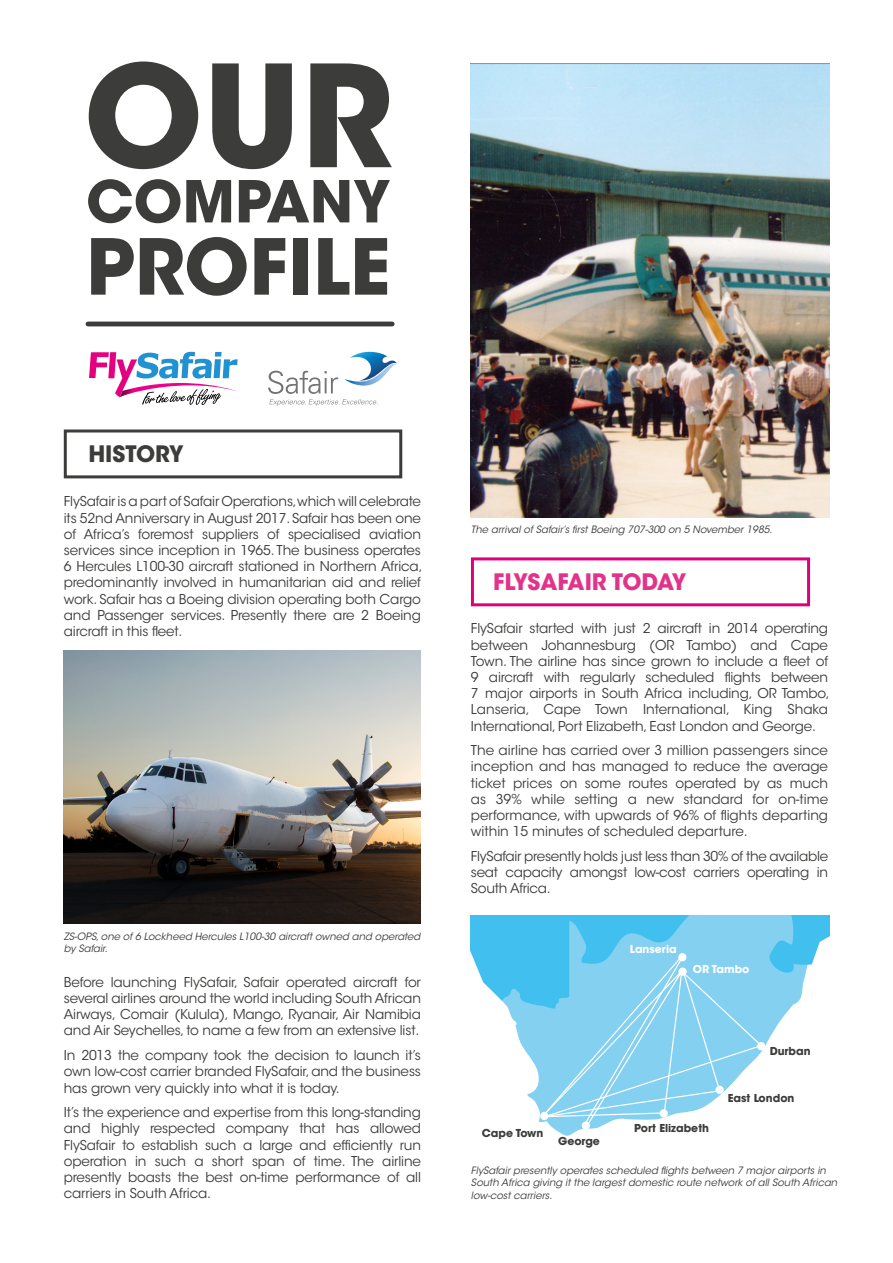
<style>
.page{position:relative;width:893px;height:1263px;background:#fff}
.page>*{position:absolute;margin:0;border:0;box-sizing:border-box;transform-origin:0 0}
.t1{font:700 140.25px "ITC Avant Garde Std";color:#3c3c3b}
.t2{font:700 76.5px "ITC Avant Garde Std";color:#3c3c3b}
.t3{font:700 57.3px "ITC Avant Garde Std";color:#3c3c3b}
.t4{font:700 22.5px "ITC Avant Garde Std";letter-spacing:-.01em;color:#e2338a}
.t5{font:700 22.5px "ITC Avant Garde Std";color:#3c3c3b}
.t6{font:13.5px/16.2px "ITC Avant Garde Std";letter-spacing:-.01em;color:#3c3c3b;text-align:justify}
.t7{font:700 10.8px "ITC Avant Garde Std";color:#3c3c3b}
.t8{font:700 10.8px "ITC Avant Garde Std";color:#fff}
.t9{font:italic 10.05px/12px "ITC Avant Garde Std";color:#3c3c3b}
</style>
<div class="page">
<div style="left:64px;top:429px;width:338px;height:49px;border:3px solid #3c3c3b"></div>
<img style="left:64px;top:651px;width:357px;height:272px">
<svg style="left:89px;top:352px;width:149px;height:53px"></svg>
<svg style="left:268px;top:352px;width:129px;height:54px"></svg>
<hr style="left:88px;top:322px;width:304px;height:4px;background:#3c3c3b">
<div style="left:471px;top:557px;width:339px;height:49px;border:3px solid #df007f"></div>
<svg style="left:471px;top:915px;width:358px;height:218px"></svg>
<img style="left:471px;top:64px;width:358px;height:453px">
<h1 class="t1" style="left:84px;top:25px;width:310px">OUR</h1>
<h3 class="t3" style="left:86px;top:164px;width:306px">COMPANY</h3>
<h2 class="t2" style="left:86px;top:217px;width:306px">PROFILE</h2>
<h3 class="t5" style="left:88px;top:439px;width:97px">HISTORY</h3>
<p class="t6" style="left:64px;top:494px;width:360px;text-align:left">FlySafair is a part of Safair Operations,which will celebrate its 52nd Anniversary in August 2017. Safair has been one of Africa’s foremost suppliers of specialised aviation services since inception in 1965. The business operates 6 Hercules L100-30 aircraft stationed in Northern Africa, predominantly involved in humanitarian aid and relief work. Safair has a Boeing division operating both Cargo and Passenger services. Presently there are 2 Boeing aircraft in this fleet.</p>
<p class="t9" style="left:64px;top:930px;width:358px">ZS-OPS, one of 6 Lockheed Hercules L100-30 aircraft owned and operated by Safair.</p>
<p class="t6" style="left:64px;top:974px;width:359px">Before launching FlySafair, Safair operated aircraft for several airlines around the world including South African Airways, Comair (Kulula), Mango, Ryanair, Air Namibia and Air Seychelles, to name a few from an extensive list.</p>
<p class="t6" style="left:64px;top:1047px;width:359px">In 2013 the company took the decision to launch it’s own low-cost carrier branded FlySafair, and the business has grown very quickly into what it is today.</p>
<p class="t6" style="left:64px;top:1104px;width:359px">It’s the experience and expertise from this long-standing and highly respected company that has allowed FlySafair to establish such a large and efficiently run operation in such a short span of time. The airline presently boasts the best on-time performance of all carriers in South Africa.</p>
<p class="t9" style="left:471px;top:524px;width:303px">The arrival of Safair’s first Boeing 707-300 on 5 November 1985.</p>
<h3 class="t4" style="left:493px;top:567px;width:195px">FLYSAFAIR TODAY</h3>
<p class="t6" style="left:471px;top:620px;width:360px;text-align:left">FlySafair started with just 2 aircraft in 2014 operating between Johannesburg (OR Tambo) and Cape Town. The airline has since grown to include a fleet of 9 aircraft with regularly scheduled flights between 7 major airports in South Africa including, OR Tambo, Lanseria, Cape Town International, King Shaka International, Port Elizabeth, East London and George.</p>
<p class="t6" style="left:471px;top:742px;width:359px">The airline has carried over 3 million passengers since inception and has managed to reduce the average ticket prices on some routes operated by as much as 39% while setting a new standard for on-time performance, with upwards of 96% of flights departing within 15 minutes of scheduled departure.</p>
<p class="t6" style="left:471px;top:848px;width:359px">FlySafair presently holds just less than 30% of the available seat capacity amongst low-cost carriers operating in South Africa.</p>
<p class="t7" style="left:482px;top:1126px;width:63px">Cape Town</p>
<p class="t7" style="left:558px;top:1134px;width:43px">George</p>
<p class="t8" style="left:630px;top:942px;width:49px">Lanseria</p>
<p class="t8" style="left:693px;top:962px;width:58px">OR Tambo</p>
<p class="t7" style="left:770px;top:1044px;width:42px">Durban</p>
<p class="t7" style="left:728px;top:1090px;width:68px">East London</p>
<p class="t7" style="left:634px;top:1121px;width:76px">Port Elizabeth</p>
<p class="t9" style="left:471px;top:1165px;width:368px">FlySafair presently operates scheduled flights between 7 major airports in<br>South Africa giving it the largest domestic route network of all South African low-cost carriers.</p>
</div>
